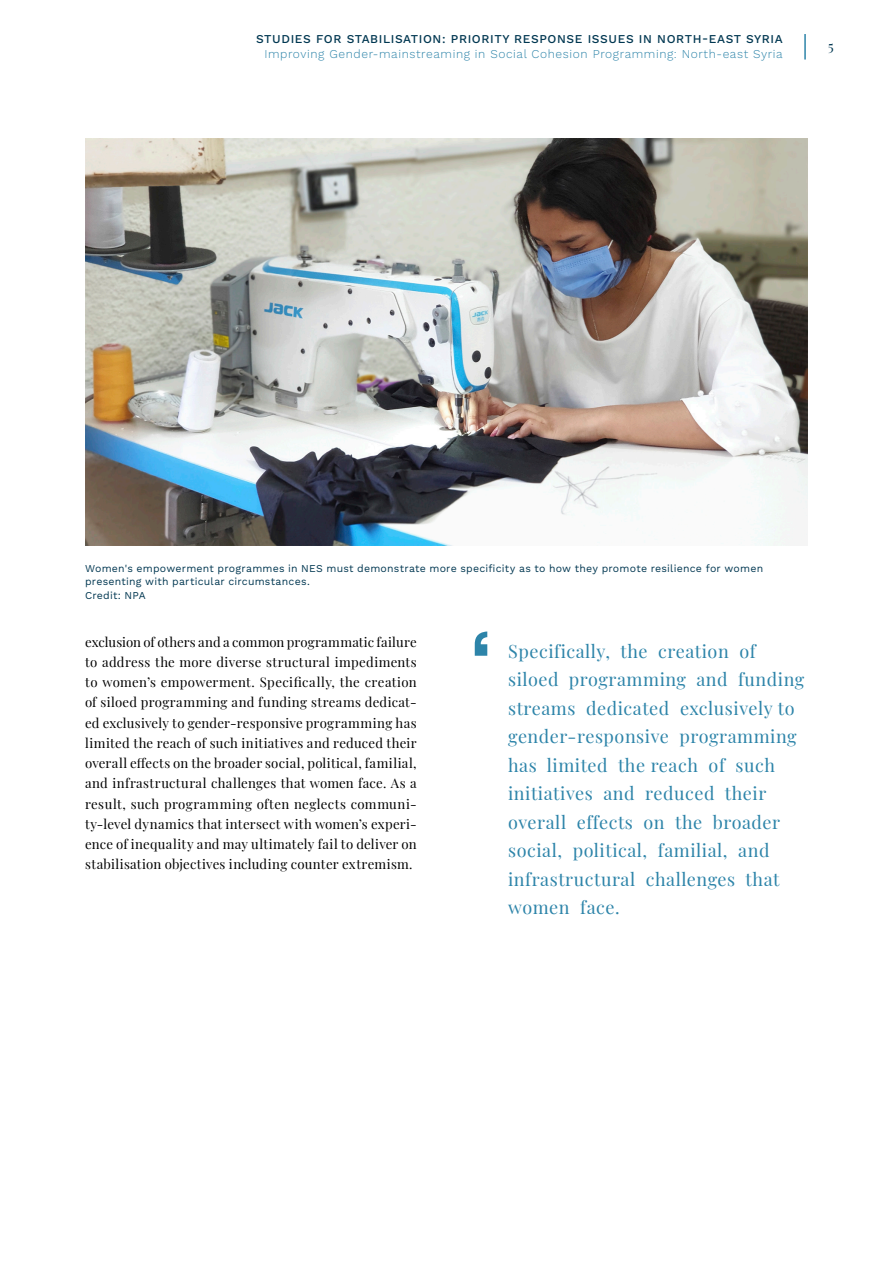
<style>
.page{position:relative;width:893px;height:1263px;background:#fff}
.page>*{position:absolute;margin:0;border:0;box-sizing:border-box;transform-origin:0 0}
.PulOutQuote{font:18px/28.5px "Playfair Display";letter-spacing:.03em;color:#2d84a9}
.t1{font:13.5px "Playfair Display";color:#003751}
.Body{font:13.2px/20.2px "Playfair Display";letter-spacing:.02em;color:#000;text-align:justify}
.t2{font:300 12px "Work Sans";letter-spacing:.05em;color:#2d84a9}
.t3{font:500 12px "Work Sans";letter-spacing:.05em;color:#003751}
.t4{font:10.5px/13.5px "Work Sans";letter-spacing:.02em;color:#003751}
</style>
<div class="page">
<hr style="left:804px;top:34px;width:2px;height:26px;background:#2d84a9">
<img style="left:85px;top:139px;width:723px;height:406px">
<svg style="left:475px;top:631px;width:12px;height:25px"></svg>
<p class="t3" style="left:256px;top:32px;width:528px">STUDIES FOR STABILISATION: PRIORITY RESPONSE ISSUES IN NORTH-EAST SYRIA</p>
<p class="t2" style="left:264px;top:46px;width:520px">Improving Gender-mainstreaming in Social Cohesion Programming: North-east Syria</p>
<p class="t1" style="left:828px;top:35px;width:7px">5</p>
<p class="t4" style="left:85px;top:562px;width:680px">Women's empowerment programmes in NES must demonstrate more specificity as to how they promote resilience for women presenting with particular circumstances.</p>
<p class="t4" style="left:85px;top:589px;width:62px">Credit: NPA</p>
<p class="Body" style="left:85px;top:630px;width:333px">exclusion of others and a common programmatic failure to address the more diverse structural impediments to women’s empowerment. Specifically, the creation of siloed programming and funding streams dedicat&shy;ed exclusively to gender-responsive programming has limited the reach of such initiatives and reduced their overall effects on the broader social, political, familial, and infrastructural challenges that women face. As a result, such programming often neglects communi&shy;ty-level dynamics that intersect with women’s experi&shy;ence of inequality and may ultimately fail to deliver on stabilisation objectives including counter extremism.</p>
<p class="PulOutQuote" style="left:508px;top:635px;width:298px">Specifically, the creation of siloed programming and funding streams dedicated exclusively to gender-responsive programming has limited the reach of such initiatives and reduced their overall effects on the broader social, political, familial, and infrastructural challenges that women face.</p>
</div>
